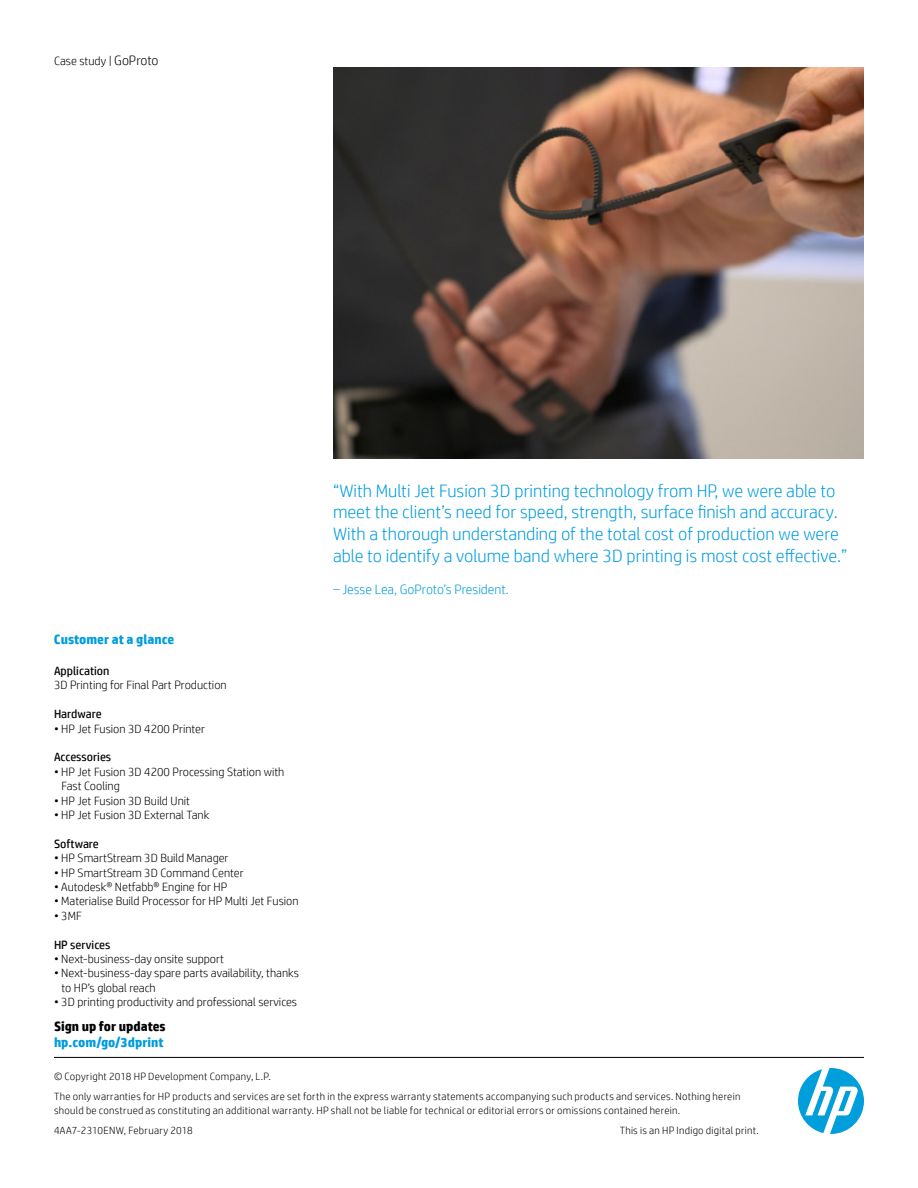
<style>
.page{position:relative;width:918px;height:1188px;background:#fff}
.page>*{position:absolute;margin:0;border:0;box-sizing:border-box;transform-origin:0 0}
.t1{font:300 18px/21.6px "HP Simplified";color:#009cde}
.t2{font:700 13.5px "HP Simplified";color:#009cde}
.t3{font:300 13.5px "HP Simplified";letter-spacing:-.005em;color:#009cde}
.t4{font:700 13.5px "HP Simplified";color:#000}
.t5{font:300 12px/14.4px "HP Simplified";color:#000}
.t6{font:12px "HP Simplified";color:#000}
.t7{font:300 10.5px/20.2px "HP Simplified";letter-spacing:.025em;color:#000}
.s1{font-size:13.5px}
</style>
<div class="page">
<hr style="left:54px;top:1057px;width:810px;height:1px;background:#000">
<svg style="left:798px;top:1068px;width:66px;height:66px"></svg>
<img style="left:333px;top:67px;width:531px;height:391px">
<p class="t5" style="left:54px;top:53px;width:106px">Case study | <span class="s1">GoProto</span></p>
<p class="t2" style="left:54px;top:631px;width:122px">Customer at a glance</p>
<p class="t6" style="left:54px;top:663px;width:57px">Application</p>
<p class="t5" style="left:54px;top:678px;width:174px">3D Printing for Final Part Production</p>
<p class="t6" style="left:54px;top:706px;width:49px">Hardware</p>
<p class="t5" style="left:54px;top:721px;width:153px">• HP Jet Fusion 3D 4200 Printer</p>
<p class="t6" style="left:54px;top:749px;width:59px">Accessories</p>
<p class="t5" style="left:62px;top:764px;width:224px;text-indent:-8px">• HP Jet Fusion 3D 4200 Processing Station with<br>Fast Cooling</p>
<p class="t5" style="left:54px;top:793px;width:138px">• HP Jet Fusion 3D Build Unit</p>
<p class="t5" style="left:54px;top:807px;width:157px">• HP Jet Fusion 3D External Tank</p>
<p class="t6" style="left:54px;top:836px;width:46px">Software</p>
<p class="t5" style="left:54px;top:850px;width:176px">• HP SmartStream 3D Build Manager</p>
<p class="t5" style="left:54px;top:865px;width:191px">• HP SmartStream 3D Command Center</p>
<p class="t5" style="left:54px;top:879px;width:175px">• Autodesk® Netfabb® Engine for HP</p>
<p class="t5" style="left:54px;top:894px;width:246px">• Materialise Build Processor for HP Multi Jet Fusion</p>
<p class="t5" style="left:54px;top:908px;width:29px">• 3MF</p>
<p class="t6" style="left:54px;top:937px;width:58px">HP services</p>
<p class="t5" style="left:54px;top:951px;width:172px">• Next-business-day onsite support</p>
<p class="t5" style="left:62px;top:966px;width:239px;text-indent:-8px">• Next-business-day spare parts availability, thanks to HP’s global reach</p>
<p class="t5" style="left:54px;top:994px;width:245px">• 3D printing productivity and professional services</p>
<p class="t4" style="left:54px;top:1017px;width:113px">Sign up for updates</p>
<p class="t2" style="left:54px;top:1033px;width:111px">hp.com/go/3dprint</p>
<p class="t1" style="left:333px;top:479px;width:516px">“With Multi Jet Fusion 3D printing technology from HP, we were able to meet the client’s need for speed, strength, surface finish and accuracy.<br>With a thorough understanding of the total cost of production we were able to identify a volume band where 3D printing is most cost effective.”</p>
<p class="t3" style="left:333px;top:580px;width:177px">– Jesse Lea, GoProto’s President.</p>
<p class="t7" style="left:54px;top:1066px;width:688px">© Copyright 2018 HP Development Company, L.P.<br>The only warranties for HP products and services are set forth in the express warranty statements accompanying such products and services. Nothing herein</p>
<p class="t7" style="left:54px;top:1100px;width:628px">should be construed as constituting an additional warranty. HP shall not be liable for technical or editorial errors or omissions contained herein.<br>4AA7-2310ENW, February 2018</p>
<p class="t7" style="left:620px;top:1120px;width:141px">This is an HP Indigo digital print.</p>
</div>
